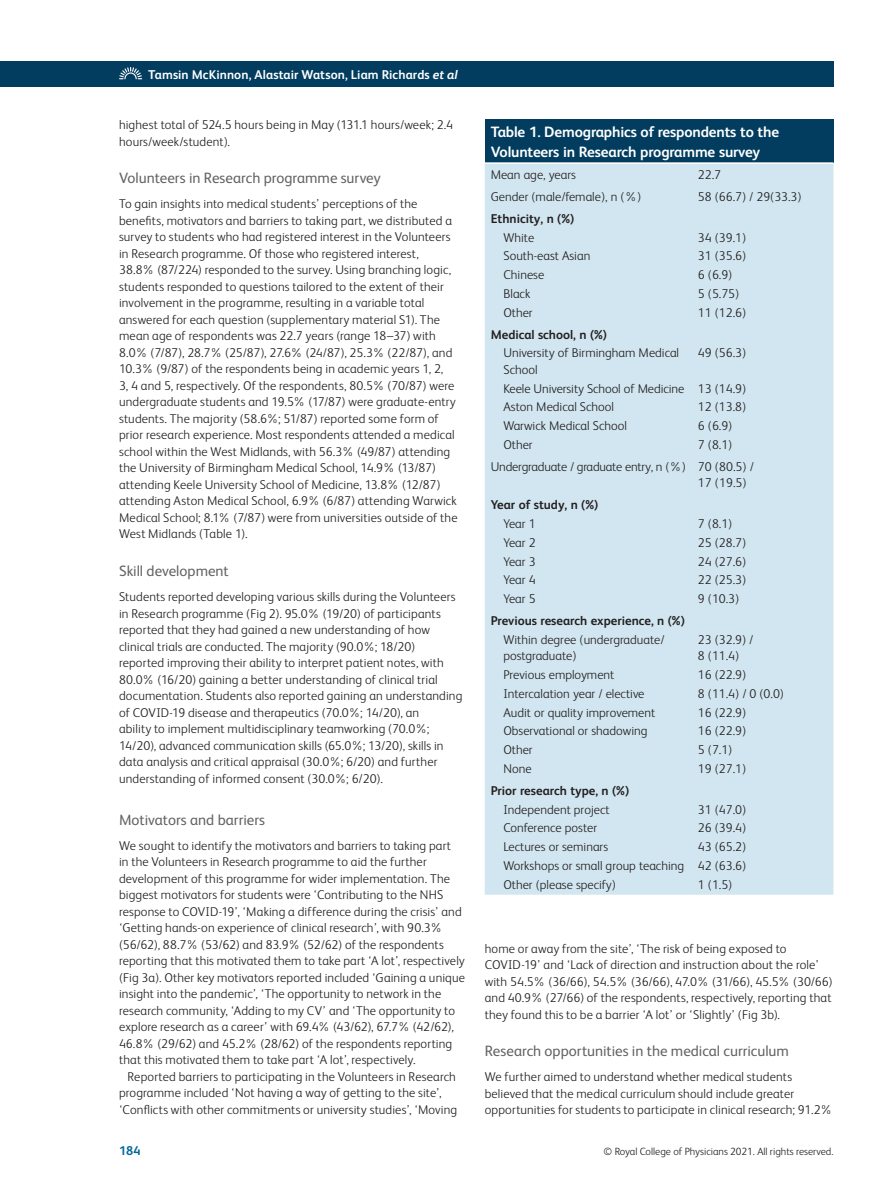
<style>
.page{position:relative;width:893px;height:1191px;background:#fff}
.page>*{position:absolute;margin:0;border:0;box-sizing:border-box;transform-origin:0 0}
.sec_H2{font:15px "FS Albert";color:#636366}
.table-wrap_caption_P{font:700 15px/20.2px "FS Albert";letter-spacing:-.01em;color:#fff}
.body_sec_P_noIndent{font:300 12.75px/16.5px "FS Albert";letter-spacing:.01em;color:#231f20}
.tbody_left{font:300 12.75px/16.5px "FS Albert";color:#231f20}
.body_sec_P_Indent{font:300 12.75px/16.5px "FS Albert";letter-spacing:.01em;color:#231f20}
.tbody_left-2{font:700 12.75px "FS Albert";color:#231f20}
.LRH{font:700 12.75px "FS Albert";letter-spacing:.005em;color:#fff}
.thead_left{font:300 12.75px "FS Albert";color:#231f20}
.t1{font:700 12.75px "FS Albert";color:#02689c}
.t2{font:300 10.5px "FS Albert";color:#231f20}
.s1{font-style:italic}
</style>
<div class="page">
<div style="left:0;top:62px;width:833px;height:25px;background:#023d5f"></div>
<svg style="left:119px;top:67px;width:23px;height:12px"></svg>
<div style="left:485px;top:119px;width:348px;height:44px;background:#023d5f"></div>
<div style="left:485px;top:164px;width:348px;height:730px;background:#d1e6f0"></div>
<hr style="left:485px;top:162px;width:207px;height:2px;background:#fff">
<hr style="left:692px;top:162px;width:141px;height:2px;background:#fff">
<p class="LRH" style="left:148px;top:68px;width:311px">Tamsin McKinnon, Alastair Watson, Liam Richards <span class="s1">et al</span></p>
<p class="body_sec_P_Indent" style="left:119px;top:116px;width:336px">highest total of 524.5 hours being in May (131.1 hours/week; 2.4 hours/week/student).</p>
<p class="sec_H2" style="left:119px;top:170px;width:263px">Volunteers in Research programme survey</p>
<p class="body_sec_P_noIndent" style="left:119px;top:196px;width:340px">To gain insights into medical students’ perceptions of the benefits, motivators and barriers to taking part, we distributed a survey to students who had registered interest in the Volunteers in Research programme. Of those who registered interest, 38.8% (87/224) responded to the survey. Using branching logic, students responded to questions tailored to the extent of their involvement in the programme, resulting in a variable total answered for each question (supplementary material S1). The mean age of respondents was 22.7 years (range 18–37) with 8.0% (7/87), 28.7% (25/87), 27.6% (24/87), 25.3% (22/87), and 10.3% (9/87) of the respondents being in academic years 1, 2,<br>3, 4 and 5, respectively. Of the respondents, 80.5% (70/87) were undergraduate students and 19.5% (17/87) were graduate-entry students. The majority (58.6%; 51/87) reported some form of prior research experience. Most respondents attended a medical school within the West Midlands, with 56.3% (49/87) attending the University of Birmingham Medical School, 14.9% (13/87) attending Keele University School of Medicine, 13.8% (12/87) attending Aston Medical School, 6.9% (6/87) attending Warwick Medical School; 8.1% (7/87) were from universities outside of the West Midlands (Table 1).</p>
<p class="sec_H2" style="left:119px;top:562px;width:111px">Skill development</p>
<p class="body_sec_P_noIndent" style="left:119px;top:588px;width:345px">Students reported developing various skills during the Volunteers in Research programme (Fig 2). 95.0% (19/20) of participants reported that they had gained a new understanding of how clinical trials are conducted. The majority (90.0%; 18/20) reported improving their ability to interpret patient notes, with 80.0% (16/20) gaining a better understanding of clinical trial documentation. Students also reported gaining an understanding of COVID-19 disease and therapeutics (70.0%; 14/20), an<br>ability to implement multidisciplinary teamworking (70.0%; 14/20), advanced communication skills (65.0%; 13/20), skills in data analysis and critical appraisal (30.0%; 6/20) and further understanding of informed consent (30.0%; 6/20).</p>
<p class="sec_H2" style="left:119px;top:811px;width:147px">Motivators and barriers</p>
<p class="body_sec_P_noIndent" style="left:119px;top:837px;width:347px">We sought to identify the motivators and barriers to taking part<br>in the Volunteers in Research programme to aid the further development of this programme for wider implementation. The biggest motivators for students were ‘Contributing to the NHS response to COVID-19’, ‘Making a difference during the crisis’ and ‘Getting hands-on experience of clinical research’, with 90.3% (56/62), 88.7% (53/62) and 83.9% (52/62) of the respondents reporting that this motivated them to take part ‘A lot’, respectively (Fig 3a). Other key motivators reported included ‘Gaining a unique insight into the pandemic’, ‘The opportunity to network in the research community, ‘Adding to my CV’ and ‘The opportunity to explore research as a career’ with 69.4% (43/62), 67.7% (42/62), 46.8% (29/62) and 45.2% (28/62) of the respondents reporting that this motivated them to take part ‘A lot’, respectively.</p>
<p class="body_sec_P_Indent" style="left:119px;top:1068px;width:340px;text-indent:9px">Reported barriers to participating in the Volunteers in Research programme included ‘Not having a way of getting to the site’, ‘Conflicts with other commitments or university studies’, ‘Moving</p>
<p class="table-wrap_caption_P" style="left:491px;top:121px;width:290px">Table 1. Demographics of respondents to the<br>Volunteers in Research programme survey</p>
<p class="thead_left" style="left:491px;top:167px;width:87px">Mean age, years</p>
<p class="thead_left" style="left:698px;top:167px;width:25px">22.7</p>
<p class="tbody_left" style="left:491px;top:188px;width:152px">Gender (male/female), n (%)</p>
<p class="tbody_left" style="left:698px;top:188px;width:105px">58 (66.7) / 29(33.3)</p>
<p class="tbody_left-2" style="left:491px;top:211px;width:85px">Ethnicity, n (%)</p>
<p class="tbody_left" style="left:503px;top:229px;width:32px">White</p>
<p class="tbody_left" style="left:503px;top:248px;width:88px">South-east Asian</p>
<p class="tbody_left" style="left:503px;top:266px;width:42px">Chinese</p>
<p class="tbody_left" style="left:503px;top:285px;width:28px">Black</p>
<p class="tbody_left" style="left:503px;top:304px;width:31px">Other</p>
<p class="tbody_left" style="left:698px;top:229px;width:50px">34 (39.1)</p>
<p class="tbody_left" style="left:698px;top:248px;width:50px">31 (35.6)</p>
<p class="tbody_left" style="left:698px;top:266px;width:36px">6 (6.9)</p>
<p class="tbody_left" style="left:698px;top:285px;width:43px">5 (5.75)</p>
<p class="tbody_left" style="left:698px;top:304px;width:50px">11 (12.6)</p>
<p class="tbody_left-2" style="left:491px;top:327px;width:118px">Medical school, n (%)</p>
<p class="tbody_left" style="left:503px;top:345px;width:177px">University of Birmingham Medical<br>School</p>
<p class="tbody_left" style="left:503px;top:380px;width:182px">Keele University School of Medicine</p>
<p class="tbody_left" style="left:503px;top:399px;width:112px">Aston Medical School</p>
<p class="tbody_left" style="left:503px;top:417px;width:125px">Warwick Medical School</p>
<p class="tbody_left" style="left:503px;top:436px;width:31px">Other</p>
<p class="tbody_left" style="left:698px;top:345px;width:50px">49 (56.3)</p>
<p class="tbody_left" style="left:698px;top:380px;width:50px">13 (14.9)</p>
<p class="tbody_left" style="left:698px;top:399px;width:50px">12 (13.8)</p>
<p class="tbody_left" style="left:698px;top:417px;width:36px">6 (6.9)</p>
<p class="tbody_left" style="left:698px;top:436px;width:36px">7 (8.1)</p>
<p class="tbody_left" style="left:491px;top:458px;width:197px">Undergraduate / graduate entry, n (%)</p>
<p class="tbody_left" style="left:698px;top:458px;width:58px">70 (80.5) /<br>17 (19.5)</p>
<p class="tbody_left-2" style="left:491px;top:497px;width:109px">Year of study, n (%)</p>
<p class="tbody_left" style="left:503px;top:515px;width:34px">Year 1</p>
<p class="tbody_left" style="left:503px;top:534px;width:34px">Year 2</p>
<p class="tbody_left" style="left:503px;top:553px;width:34px">Year 3</p>
<p class="tbody_left" style="left:503px;top:572px;width:34px">Year 4</p>
<p class="tbody_left" style="left:503px;top:590px;width:34px">Year 5</p>
<p class="tbody_left" style="left:698px;top:515px;width:36px">7 (8.1)</p>
<p class="tbody_left" style="left:698px;top:534px;width:50px">25 (28.7)</p>
<p class="tbody_left" style="left:698px;top:553px;width:50px">24 (27.6)</p>
<p class="tbody_left" style="left:698px;top:572px;width:50px">22 (25.3)</p>
<p class="tbody_left" style="left:698px;top:590px;width:43px">9 (10.3)</p>
<p class="tbody_left-2" style="left:491px;top:613px;width:196px">Previous research experience, n (%)</p>
<p class="tbody_left" style="left:503px;top:631px;width:163px">Within degree (undergraduate/ postgraduate)</p>
<p class="tbody_left" style="left:503px;top:666px;width:112px">Previous employment</p>
<p class="tbody_left" style="left:503px;top:685px;width:143px">Intercalation year / elective</p>
<p class="tbody_left" style="left:503px;top:704px;width:153px">Audit or quality improvement</p>
<p class="tbody_left" style="left:503px;top:722px;width:146px">Observational or shadowing</p>
<p class="tbody_left" style="left:503px;top:741px;width:31px">Other</p>
<p class="tbody_left" style="left:503px;top:760px;width:30px">None</p>
<p class="tbody_left-2" style="left:491px;top:783px;width:140px">Prior research type, n (%)</p>
<p class="tbody_left" style="left:503px;top:801px;width:108px">Independent project</p>
<p class="tbody_left" style="left:503px;top:819px;width:95px">Conference poster</p>
<p class="tbody_left" style="left:503px;top:838px;width:106px">Lectures or seminars</p>
<p class="tbody_left" style="left:503px;top:857px;width:182px">Workshops or small group teaching</p>
<p class="tbody_left" style="left:503px;top:876px;width:114px">Other (please specify)</p>
<p class="tbody_left" style="left:698px;top:631px;width:57px">23 (32.9) /<br>8 (11.4)</p>
<p class="tbody_left" style="left:698px;top:666px;width:50px">16 (22.9)</p>
<p class="tbody_left" style="left:698px;top:685px;width:88px">8 (11.4) / 0 (0.0)</p>
<p class="tbody_left" style="left:698px;top:704px;width:50px">16 (22.9)</p>
<p class="tbody_left" style="left:698px;top:722px;width:50px">16 (22.9)</p>
<p class="tbody_left" style="left:698px;top:741px;width:36px">5 (7.1)</p>
<p class="tbody_left" style="left:698px;top:760px;width:50px">19 (27.1)</p>
<p class="tbody_left" style="left:698px;top:801px;width:50px">31 (47.0)</p>
<p class="tbody_left" style="left:698px;top:819px;width:50px">26 (39.4)</p>
<p class="tbody_left" style="left:698px;top:838px;width:50px">43 (65.2)</p>
<p class="tbody_left" style="left:698px;top:857px;width:50px">42 (63.6)</p>
<p class="tbody_left" style="left:698px;top:876px;width:36px">1 (1.5)</p>
<p class="body_sec_P_Indent" style="left:485px;top:940px;width:349px">home or away from the site’, ‘The risk of being exposed to COVID-19’ and ‘Lack of direction and instruction about the role’ with 54.5% (36/66), 54.5% (36/66), 47.0% (31/66), 45.5% (30/66) and 40.9% (27/66) of the respondents, respectively, reporting that they found this to be a barrier ‘A lot’ or ‘Slightly’ (Fig 3b).</p>
<p class="sec_H2" style="left:485px;top:1042px;width:306px">Research opportunities in the medical curriculum</p>
<p class="body_sec_P_noIndent" style="left:485px;top:1068px;width:349px">We further aimed to understand whether medical students believed that the medical curriculum should include greater opportunities for students to participate in clinical research; 91.2%</p>
<p class="t1" style="left:119px;top:1143px;width:23px">184</p>
<p class="t2" style="left:604px;top:1145px;width:231px">© Royal College of Physicians 2021. All rights reserved.</p>
</div>
